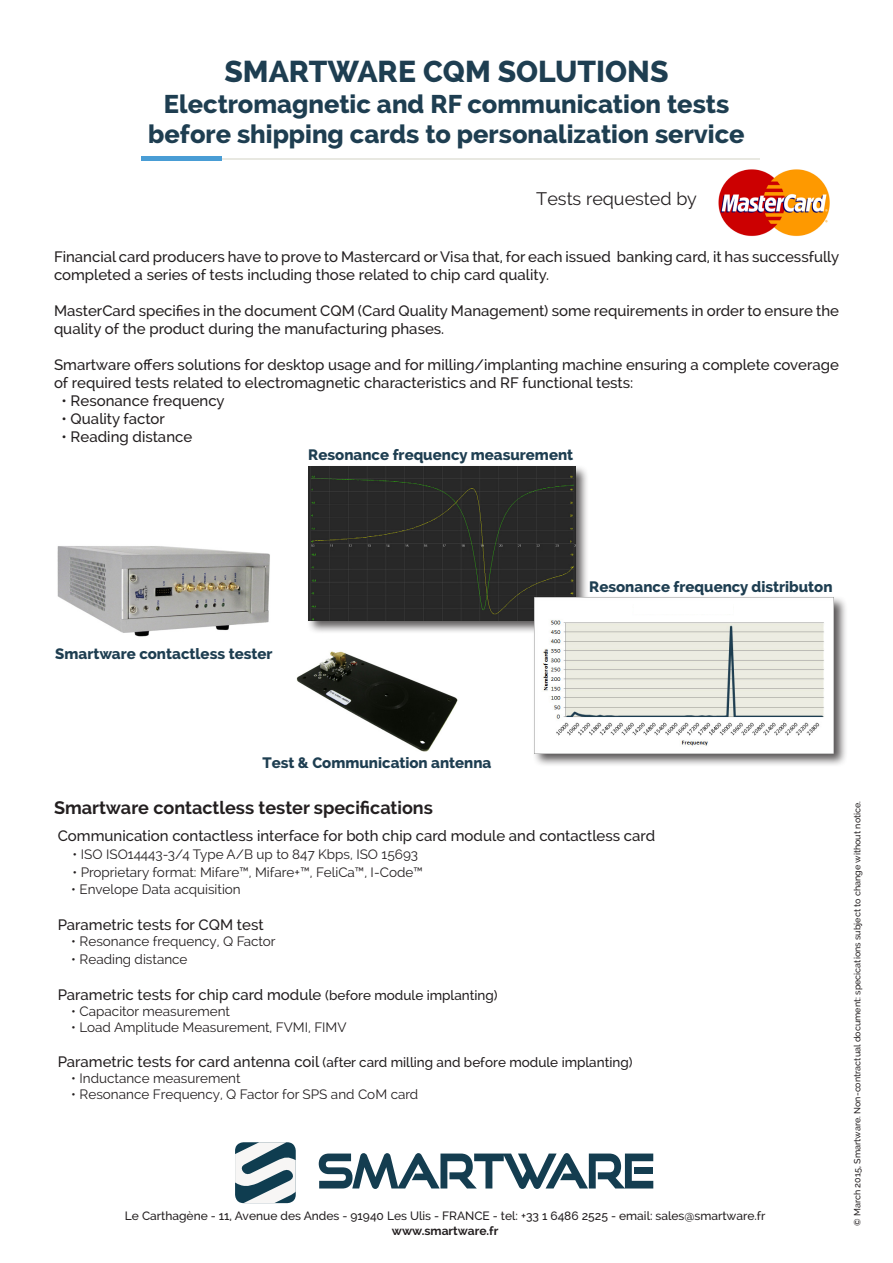
<style>
.page{position:relative;width:893px;height:1263px;background:#fff}
.page>*{position:absolute;margin:0;border:0;box-sizing:border-box;transform-origin:0 0}
.t1{font:800 30px "Raleway";color:#1e3e51}
.t2{font:800 25.5px/30.6px "Raleway";color:#1e3e51;text-align:center}
.t3{font:700 18px "Raleway";color:#231f20}
.t4{font:18px "Raleway";color:#231f20}
.t5{font:500 15px/18px "Raleway";color:#231f20}
.t6{font:800 15px "Raleway";color:#1e3e51}
.t7{font:13.5px "Raleway";color:#231f20}
.t8{font:500 13.5px "Raleway";color:#231f20}
.t9{font:500 12px "Raleway";color:#231f20}
.t10{font:700 12px "Raleway";color:#231f20}
.t11{font:500 9px "Raleway";color:#231f20}
.s1{font-size:13.5px}
.s2{font-size:15px}
</style>
<div class="page">
<img style="left:711px;top:159px;width:119px;height:78px">
<div style="left:306px;top:464px;width:284px;height:170px;background:#231f20;opacity:.75"></div>
<img style="left:308px;top:466px;width:267px;height:154px">
<img style="left:57px;top:546px;width:213px;height:91px">
<div style="left:532px;top:595px;width:315px;height:172px;background:#231f20;opacity:.75"></div>
<img style="left:534px;top:597px;width:299px;height:156px">
<img style="left:296px;top:651px;width:162px;height:101px">
<svg style="left:319px;top:1153px;width:334px;height:36px"></svg>
<svg style="left:235px;top:1142px;width:61px;height:61px"></svg>
<hr style="left:141px;top:158px;width:618px;height:1px;background:#e8e8e1">
<div style="left:141px;top:156px;width:81px;height:5px;background:#499dd5"></div>
<div style="left:634px;top:602px;width:99px;height:12px;background:#fff"></div>
<p class="t1" style="left:224px;top:55px;width:446px">SMARTWARE CQM SOLUTIONS</p>
<p class="t2" style="left:148px;top:89px;width:598px">Electromagnetic and RF communication tests before shipping cards to personalization service</p>
<p class="t4" style="left:536px;top:188px;width:162px">Tests requested by</p>
<p class="t5" style="left:54px;top:247px;width:787px">Financial card producers have to prove to Mastercard or Visa that, for each issued banking card, it has successfully completed a series of tests including those related to chip card quality.</p>
<p class="t5" style="left:54px;top:301px;width:786px">MasterCard specifies in the document CQM (Card Quality Management) some requirements in order to ensure the quality of the product during the manufacturing phases.</p>
<p class="t5" style="left:54px;top:355px;width:786px">Smartware offers solutions for desktop usage and for milling/implanting machine ensuring a complete coverage of required tests related to electromagnetic characteristics and RF functional tests:</p>
<p class="t5" style="left:62px;top:391px;width:165px">• Resonance frequency</p>
<p class="t5" style="left:62px;top:409px;width:105px">• Quality factor</p>
<p class="t5" style="left:62px;top:427px;width:132px">• Reading distance</p>
<p class="t6" style="left:308px;top:446px;width:266px">Resonance frequency measurement</p>
<p class="t6" style="left:55px;top:646px;width:219px">Smartware contactless tester</p>
<p class="t6" style="left:589px;top:578px;width:245px">Resonance frequency distributon</p>
<p class="t6" style="left:262px;top:754px;width:231px">Test &amp; Communication antenna</p>
<p class="t3" style="left:54px;top:798px;width:380px">Smartware contactless tester specifications</p>
<p class="t5" style="left:58px;top:827px;width:599px">Communication contactless interface for both chip card module and contactless card</p>
<p class="t7" style="left:73px;top:847px;width:347px">• ISO ISO14443-3/4 Type A/B up to 847 Kbps, ISO 15693</p>
<p class="t7" style="left:73px;top:865px;width:352px">• Proprietary format: Mifare™, Mifare+™, FeliCa™, I-Code™</p>
<p class="t7" style="left:71px;top:881px;width:171px">• Envelope Data acquisition</p>
<p class="t5" style="left:58px;top:915px;width:207px">Parametric tests for CQM test</p>
<p class="t7" style="left:71px;top:933px;width:206px">• Resonance frequency, Q Factor</p>
<p class="t7" style="left:71px;top:951px;width:118px">• Reading distance</p>
<p class="t5" style="left:58px;top:985px;width:441px">Parametric tests for chip card module <span class="s1">(before module implanting)</span></p>
<p class="t7" style="left:71px;top:1003px;width:160px">• Capacitor measurement</p>
<p class="t7" style="left:71px;top:1020px;width:277px">• Load Amplitude Measurement, FVMI, FIMV</p>
<p class="t8" style="left:58px;top:1054px;width:576px"><span class="s2">Parametric tests for card antenna coil</span> (after card milling and before module implanting)</p>
<p class="t7" style="left:71px;top:1070px;width:171px">• Inductance measurement</p>
<p class="t7" style="left:71px;top:1086px;width:349px">• Resonance Frequency, Q Factor for SPS and CoM card</p>
<p class="t9" style="left:125px;top:1209px;width:642px">Le Carthagène - 11, Avenue des Andes - 91940 Les Ulis - FRANCE - tel: +33 1 6486 2525 - email: sales@smartware.fr</p>
<p class="t10" style="left:392px;top:1223px;width:108px">www.smartware.fr</p>
<p class="t11" style="left:852px;top:1226px;width:427px;rotate:-90deg">© March 2015, Smartware. Non-contractual document: specications subject to change without notice.</p>
</div>
